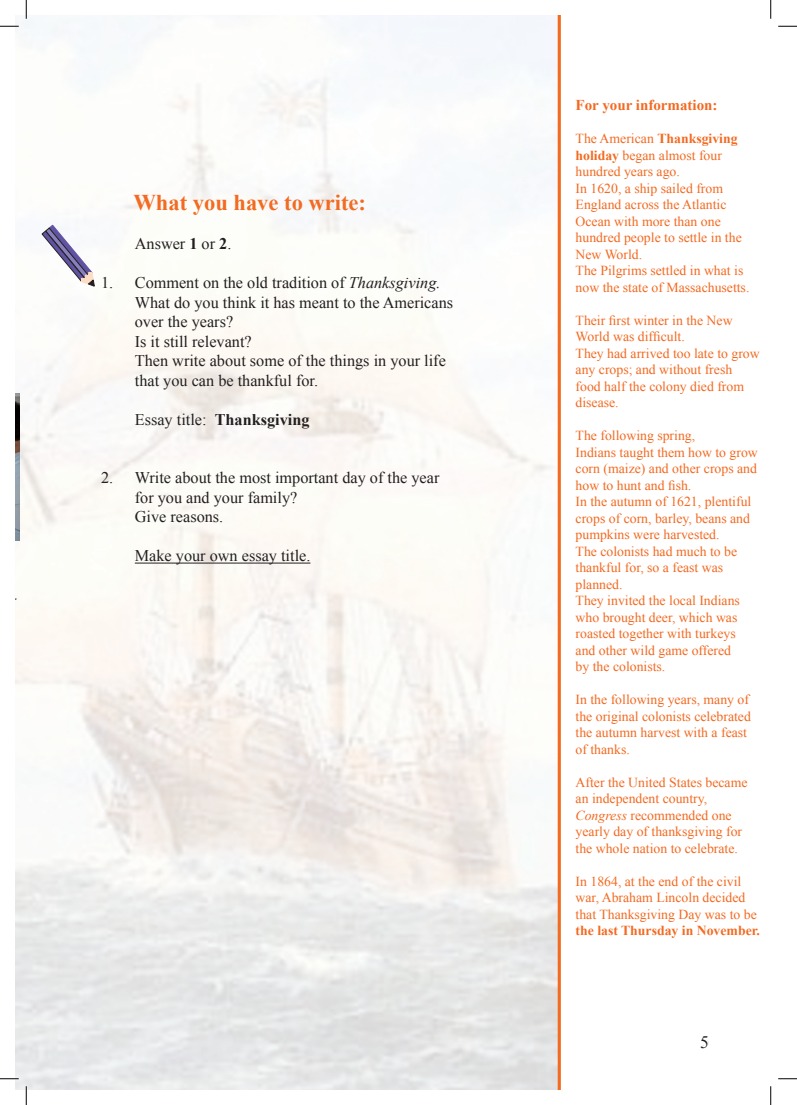
<style>
.page{position:relative;width:797px;height:1105px;background:#fff}
.page>*{position:absolute;margin:0;border:0;box-sizing:border-box;transform-origin:0 0}
.t1{font:700 22.5px "Times New Roman";color:#f36a21}
.t2{font:17.5px "Times New Roman";color:#231f20}
.t3{font:16.25px/19.5px "Times New Roman";color:#231f20}
.t4{font:700 16.25px "Times New Roman";color:#231f20}
.t5{font:700 15px "Times New Roman";color:#f36a21}
.t6{font:13.75px/16.5px "Times New Roman";color:#f36a21}
.t7{font:700 13.75px "Times New Roman";color:#f36a21}
.s1{font-weight:700}
.s2{font-style:italic}
.s3{font-weight:400}
</style>
<div class="page">
<img style="left:16px;top:16px;width:541px;height:1073px">
<hr style="left:135px;top:563px;width:175px;height:1px;background:#231f20">
<svg style="left:42px;top:225px;width:52px;height:61px"></svg>
<img style="left:16px;top:393px;width:3px;height:148px">
<svg style="left:557px;top:16px;width:4px;height:1073px;background:#f3884f"></svg>
<svg style="left:0;top:25px;width:19px;height:2px"></svg>
<svg style="left:778px;top:25px;width:19px;height:2px"></svg>
<svg style="left:0;top:1078px;width:19px;height:1px"></svg>
<svg style="left:778px;top:1078px;width:19px;height:1px"></svg>
<svg style="left:25px;top:0;width:2px;height:19px"></svg>
<svg style="left:25px;top:1086px;width:2px;height:19px"></svg>
<svg style="left:770px;top:0;width:1px;height:19px"></svg>
<svg style="left:770px;top:1086px;width:1px;height:19px"></svg>
<h1 class="t1" style="left:133px;top:186px;width:234px">What you have to write:</h1>
<p class="t3" style="left:135px;top:234px;width:98px">Answer <span class="s1">1</span> or <span class="s1">2</span>.</p>
<p class="t3" style="left:135px;top:273px;width:320px;text-indent:-34px">1. Comment on the old tradition of <span class="s2">Thanksgiving.<br></span>What do you think it has meant to the Americans over the years?<br>Is it still relevant?<br>Then write about some of the things in your life that you can be thankful for.</p>
<p class="t4" style="left:135px;top:408px;width:176px"><span class="s3">Essay title:</span> Thanksgiving</p>
<p class="t3" style="left:135px;top:468px;width:306px;text-indent:-34px">2. Write about the most important day of the year for you and your family?<br>Give reasons.</p>
<p class="t3" style="left:135px;top:546px;width:177px">Make your own essay title.</p>
<p class="t5" style="left:575px;top:95px;width:143px">For your information:</p>
<p class="t6" style="left:575px;top:130px;width:175px">The American <span class="s1">Thanksgiving holiday</span> began almost four hundred years ago.<br>In 1620, a ship sailed from<br>England across the Atlantic<br>Ocean with more than one hundred people to settle in the<br>New World.<br>The Pilgrims settled in what is now the state of Massachusetts.</p>
<p class="t6" style="left:575px;top:312px;width:186px">Their first winter in the New<br>World was difficult.<br>They had arrived too late to grow any crops; and without fresh food half the colony died from disease.</p>
<p class="t6" style="left:575px;top:427px;width:184px">The following spring,<br>Indians taught them how to grow corn (maize) and other crops and how to hunt and fish.<br>In the autumn of 1621, plentiful crops of corn, barley, beans and pumpkins were harvested.<br>The colonists had much to be thankful for, so a feast was planned.<br>They invited the local Indians who brought deer, which was roasted together with turkeys and other wild game offered<br>by the colonists.</p>
<p class="t6" style="left:575px;top:691px;width:177px">In the following years, many of the original colonists celebrated the autumn harvest with a feast of thanks.</p>
<p class="t6" style="left:575px;top:774px;width:173px">After the United States became an independent country,<br><span class="s2">Congress</span> recommended one yearly day of thanksgiving for the whole nation to celebrate.</p>
<p class="t6" style="left:575px;top:873px;width:183px">In 1864, at the end of the civil war, Abraham Lincoln decided that Thanksgiving Day was to be</p>
<p class="t7" style="left:575px;top:921px;width:186px">the last Thursday in November.</p>
<p class="t2" style="left:700px;top:1030px;width:10px">5</p>
<p class="t3" style="left:701px;top:1032px;width:10px">5</p>
</div>
